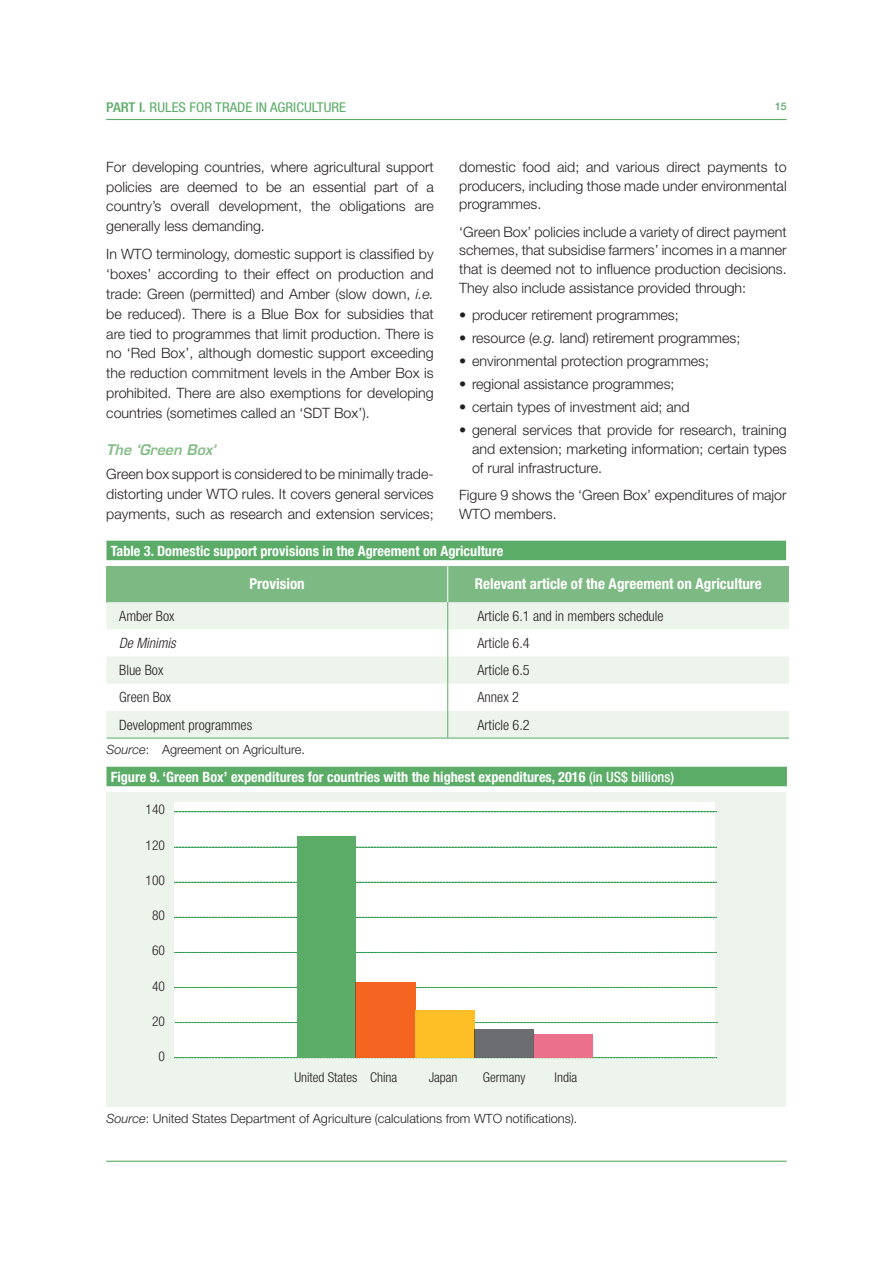
<style>
.page{position:relative;width:893px;height:1263px;background:#fff}
.page>*{position:absolute;margin:0;border:0;box-sizing:border-box;transform-origin:0 0}
.t1{font:700 condensed 15px "Helvetica Neue LT Std";color:#fff}
.t2{font:300 14.25px/19.8px "Helvetica Neue LT Std";color:#231f20;text-align:justify}
.t3{font:700 condensed 14.25px "Helvetica Neue LT Std";color:#fff}
.t4{font:300 condensed 14.25px "Helvetica Neue LT Std";color:#231f20}
.t5{font:italic 600 14.25px "Eurostile LT Std";color:#85bd88}
.t6{font:italic 300 condensed 14.25px "Helvetica Neue LT Std";color:#231f20}
.t7{font:300 condensed 13.5px "Helvetica Neue LT Std";color:#231f20}
.t8{font:condensed 13.5px "Helvetica Neue LT Std";color:#5aac67;scale:1.1 1}
.t9{font:300 12.75px "Helvetica Neue LT Std";color:#231f20}
.t10{font:500 10.5px "Helvetica Neue LT Std";color:#5aac67}
.s1{font-weight:500}
.s2{font-style:italic}
.s3{font-weight:200}
</style>
<div class="page">
<div style="left:106px;top:541px;width:680px;height:19px;background:#5aac67"></div>
<div style="left:106px;top:566px;width:683px;height:36px;background:#7db982"></div>
<svg style="left:106px;top:602px;width:683px;height:136px;fill:#ecf4eb"></svg>
<hr style="left:447px;top:566px;width:1px;height:36px;background:#fff">
<svg style="left:447px;top:602px;width:1px;height:136px"></svg>
<hr style="left:106px;top:738px;width:683px;height:1px;background:#5aac67">
<div style="left:106px;top:767px;width:681px;height:19px;background:#5aac67"></div>
<div style="left:107px;top:792px;width:679px;height:315px;background:#ecf4eb"></div>
<div style="left:174px;top:803px;width:541px;height:255px;background:#fff"></div>
<svg style="left:174px;top:812px;width:543px;height:1px"></svg>
<svg style="left:174px;top:847px;width:543px;height:1px"></svg>
<svg style="left:174px;top:882px;width:543px;height:1px"></svg>
<svg style="left:174px;top:917px;width:543px;height:1px"></svg>
<svg style="left:174px;top:952px;width:543px;height:1px"></svg>
<div style="left:297px;top:836px;width:58px;height:222px;background:#5aac67"></div>
<svg style="left:174px;top:987px;width:543px;height:1px"></svg>
<div style="left:355px;top:982px;width:61px;height:76px;background:#f36421"></div>
<hr style="left:355px;top:982px;width:1px;height:76px;background:#825938">
<svg style="left:175px;top:1022px;width:543px;height:1px"></svg>
<div style="left:415px;top:1011px;width:60px;height:47px;background:#fdbe26"></div>
<svg style="left:174px;top:1029px;width:543px;height:30px"></svg>
<div style="left:534px;top:1034px;width:58px;height:24px;background:#eb708b"></div>
<hr style="left:106px;top:119px;width:681px;height:1px;background:#5aac67">
<hr style="left:106px;top:1161px;width:681px;height:1px;background:#5aac67">
<p class="t8" style="left:106px;top:99px;width:220px"><span class="s1">PART I.</span> RULES FOR TRADE IN AGRICULTURE</p>
<p class="t10" style="left:775px;top:102px;width:13px">15</p>
<p class="t2" style="left:106px;top:158px;width:329px">For developing countries, where agricultural support policies are deemed to be an essential part of a country’s overall development, the obligations are generally less demanding.</p>
<p class="t2" style="left:106px;top:246px;width:329px">In WTO terminology, domestic support is classified by ‘boxes’ according to their effect on production and trade: Green (permitted) and Amber (slow down, <span class="s2">i.e. </span>be reduced). There is a Blue Box for subsidies that are tied to programmes that limit production. There is no ‘Red Box’, although domestic support exceeding the reduction commitment levels in the Amber Box is prohibited. There are also exemptions for developing countries (sometimes called an ‘SDT Box’).</p>
<p class="t5" style="left:106px;top:444px;width:111px">The ‘Green Box’</p>
<p class="t2" style="left:106px;top:466px;width:329px">Green box support is considered to be minimally trade&shy;distorting under WTO rules. It covers general services payments, such as research and extension services;</p>
<p class="t2" style="left:459px;top:159px;width:329px;line-height:18.8px">domestic food aid; and various direct payments to producers, including those made under environmental programmes.</p>
<p class="t2" style="left:459px;top:223px;width:329px;line-height:18.8px">‘Green Box’ policies include a variety of direct payment schemes, that subsidise farmers’ incomes in a manner that is deemed not to influence production decisions.<br>They also include assistance provided through:</p>
<p class="t2" style="left:459px;top:306px;width:221px"><span class="s3">•</span> producer retirement programmes;</p>
<p class="t2" style="left:459px;top:329px;width:282px"><span class="s3">•</span> resource (<span class="s2">e.g.</span> land) retirement programmes;</p>
<p class="t2" style="left:459px;top:352px;width:251px"><span class="s3">•</span> environmental protection programmes;</p>
<p class="t2" style="left:459px;top:376px;width:217px"><span class="s3">•</span> regional assistance programmes;</p>
<p class="t2" style="left:459px;top:399px;width:232px"><span class="s3">•</span> certain types of investment aid; and</p>
<p class="t2" style="left:472px;top:422px;width:316px;line-height:18.8px;text-indent:-13px"><span class="s3">•</span> general services that provide for research, training and extension; marketing information; certain types of rural infrastructure.</p>
<p class="t2" style="left:459px;top:487px;width:329px;line-height:18.8px">Figure 9 shows the ‘Green Box’ expenditures of major<br>WTO members.</p>
<p class="t3" style="left:111px;top:545px;width:394px">Table 3. Domestic support provisions in the Agreement on Agriculture</p>
<p class="t1" style="left:249px;top:579px;width:57px">Provision</p>
<p class="t1" style="left:475px;top:579px;width:289px">Relevant article of the Agreement on Agriculture</p>
<p class="t4" style="left:119px;top:611px;width:57px">Amber Box</p>
<p class="t4" style="left:477px;top:611px;width:188px">Article 6.1 and in members schedule</p>
<p class="t6" style="left:119px;top:638px;width:58px">De Minimis</p>
<p class="t4" style="left:477px;top:638px;width:54px">Article 6.4</p>
<p class="t4" style="left:119px;top:665px;width:46px">Blue Box</p>
<p class="t4" style="left:477px;top:665px;width:54px">Article 6.5</p>
<p class="t4" style="left:119px;top:692px;width:53px">Green Box</p>
<p class="t4" style="left:477px;top:692px;width:43px">Annex 2</p>
<p class="t4" style="left:119px;top:719px;width:134px">Development programmes</p>
<p class="t4" style="left:477px;top:719px;width:54px">Article 6.2</p>
<p class="t3" style="left:111px;top:772px;width:565px">Figure 9. ‘Green Box’ expenditures for countries with the highest expenditures, 2016 <span class="s1">(in US$ billions)</span></p>
<p class="t9" style="left:106px;top:745px;width:200px"><span class="s2">Source</span>: Agreement on Agriculture.</p>
<p class="t7" style="left:146px;top:805px;width:21px">140</p>
<p class="t7" style="left:146px;top:840px;width:21px">120</p>
<p class="t7" style="left:146px;top:875px;width:21px">100</p>
<p class="t7" style="left:152px;top:911px;width:14px">80</p>
<p class="t7" style="left:152px;top:946px;width:14px">60</p>
<p class="t7" style="left:152px;top:981px;width:14px">40</p>
<p class="t7" style="left:152px;top:1016px;width:14px">20</p>
<p class="t7" style="left:158px;top:1052px;width:8px">0</p>
<p class="t7" style="left:294px;top:1072px;width:104px">United States China</p>
<p class="t7" style="left:429px;top:1072px;width:30px">Japan</p>
<p class="t7" style="left:483px;top:1072px;width:44px">Germany</p>
<p class="t7" style="left:554px;top:1072px;width:24px">India</p>
<p class="t9" style="left:106px;top:1113px;width:472px"><span class="s2">Source</span>: United States Department of Agriculture (calculations from WTO notifications).</p>
</div>
